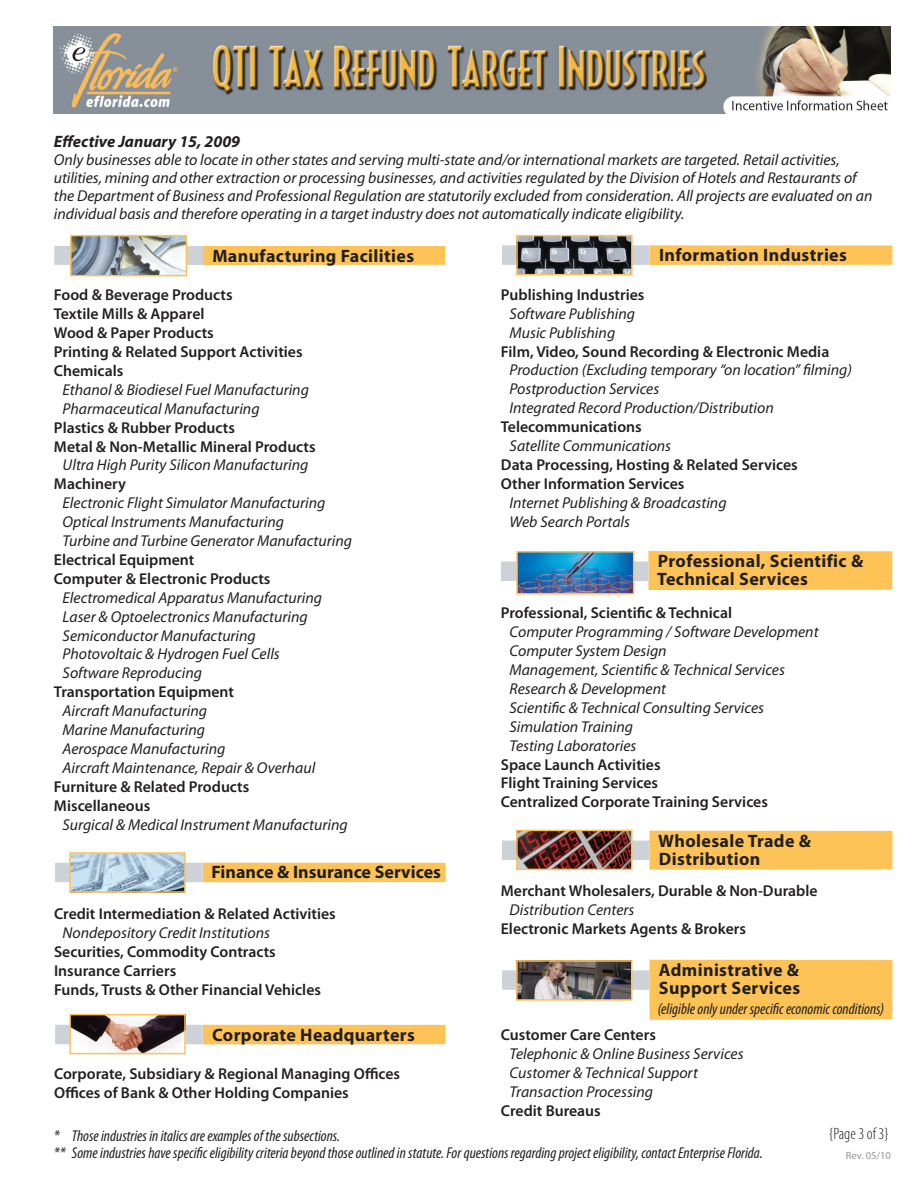
<style>
.page{position:relative;width:918px;height:1188px;background:#fff}
.page>*{position:absolute;margin:0;border:0;box-sizing:border-box;transform-origin:0 0}
.t1{font:700 18px/18px "Myriad Pro";letter-spacing:.02em;color:#231f20}
.t2{font:700 18px "Myriad Pro";color:#231f20}
.t3{font:italic 700 16.5px "Myriad Pro";color:#231f20}
.t4{font:300 condensed 16.5px "Myriad Pro";color:#231f20}
.t5{font:italic 15.75px/18.9px "Myriad Pro";color:#231f20}
.t6{font:600 15.75px/18.9px "Myriad Pro";color:#231f20}
.t7{font:italic condensed 15.75px/16.5px "Myriad Pro";color:#231f20}
.t8{font:10.5px "Myriad Pro";color:#939598}
</style>
<div class="page">
<img style="left:53px;top:27px;width:837px;height:86px">
<div style="left:648px;top:551px;width:244px;height:39px;background:#fec357"></div>
<div style="left:501px;top:561px;width:147px;height:20px;background:#ccd2d7"></div>
<img style="left:519px;top:554px;width:112px;height:38px">
<div style="left:516px;top:551px;width:118px;height:44px;border:2px solid #fec357"></div>
<div style="left:54px;top:246px;width:149px;height:19px;background:#ccd2d7"></div>
<img style="left:73px;top:238px;width:111px;height:35px">
<div style="left:70px;top:235px;width:117px;height:41px;border:2px solid #fec357"></div>
<div style="left:203px;top:246px;width:242px;height:19px;background:#fec357"></div>
<div style="left:203px;top:863px;width:243px;height:19px;background:#fec357"></div>
<div style="left:55px;top:863px;width:148px;height:19px;background:#ccd2d7"></div>
<img style="left:72px;top:855px;width:111px;height:35px">
<div style="left:69px;top:852px;width:117px;height:41px;border:2px solid #fec357"></div>
<div style="left:650px;top:245px;width:242px;height:20px;background:#fec357"></div>
<div style="left:502px;top:245px;width:148px;height:20px;background:#ccd2d7"></div>
<img style="left:519px;top:238px;width:111px;height:34px">
<div style="left:516px;top:235px;width:117px;height:40px;border:2px solid #fec357"></div>
<div style="left:203px;top:1025px;width:243px;height:19px;background:#fec357"></div>
<div style="left:55px;top:1025px;width:148px;height:19px;background:#ccd2d7"></div>
<img style="left:72px;top:1017px;width:111px;height:34px">
<div style="left:69px;top:1014px;width:117px;height:40px;border:2px solid #fec357"></div>
<div style="left:502px;top:841px;width:147px;height:19px;background:#ccd2d7"></div>
<img style="left:519px;top:833px;width:111px;height:34px">
<div style="left:516px;top:830px;width:117px;height:40px;border:2px solid #fec357"></div>
<div style="left:649px;top:831px;width:243px;height:39px;background:#fec357"></div>
<div style="left:502px;top:970px;width:148px;height:20px;background:#ccd2d7"></div>
<div style="left:649px;top:960px;width:243px;height:60px;background:#fec357"></div>
<img style="left:519px;top:963px;width:110px;height:35px">
<div style="left:516px;top:960px;width:116px;height:41px;border:2px solid #fec357"></div>
<p class="t3" style="left:54px;top:131px;width:188px">Effective January 15, 2009</p>
<p class="t5" style="left:54px;top:151px;width:820px;line-height:18px">Only businesses able to locate in other states and serving multi-state and/or international markets are targeted. Retail activities, utilities, mining and other extraction or processing businesses, and activities regulated by the Division of Hotels and Restaurants of the Department of Business and Professional Regulation are statutorily excluded from consideration. All projects are evaluated on an individual basis and therefore operating in a target industry does not automatically indicate eligibility.</p>
<p class="t1" style="left:212px;top:246px;width:203px">Manufacturing Facilities</p>
<p class="t6" style="left:54px;top:285px;width:250px">Food &amp; Beverage Products<br>Textile Mills &amp; Apparel<br>Wood &amp; Paper Products<br>Printing &amp; Related Support Activities<br>Chemicals</p>
<p class="t5" style="left:63px;top:380px;width:248px">Ethanol &amp; Biodiesel Fuel Manufacturing<br>Pharmaceutical Manufacturing</p>
<p class="t6" style="left:54px;top:418px;width:263px">Plastics &amp; Rubber Products<br>Metal &amp; Non-Metallic Mineral Products</p>
<p class="t5" style="left:63px;top:456px;width:247px">Ultra High Purity Silicon Manufacturing</p>
<p class="t6" style="left:54px;top:474px;width:74px">Machinery</p>
<p class="t5" style="left:63px;top:494px;width:291px">Electronic Flight Simulator Manufacturing<br>Optical Instruments Manufacturing<br>Turbine and Turbine Generator Manufacturing</p>
<p class="t6" style="left:54px;top:550px;width:218px">Electrical Equipment<br>Computer &amp; Electronic Products</p>
<p class="t5" style="left:63px;top:588px;width:261px">Electromedical Apparatus Manufacturing Laser &amp; Optoelectronics Manufacturing Semiconductor Manufacturing Photovoltaic &amp; Hydrogen Fuel Cells Software Reproducing</p>
<p class="t6" style="left:54px;top:682px;width:182px">Transportation Equipment</p>
<p class="t5" style="left:63px;top:702px;width:254px">Aircraft Manufacturing<br>Marine Manufacturing<br>Aerospace Manufacturing<br>Aircraft Maintenance, Repair &amp; Overhaul</p>
<p class="t6" style="left:54px;top:777px;width:197px">Furniture &amp; Related Products<br>Miscellaneous</p>
<p class="t5" style="left:63px;top:815px;width:287px">Surgical &amp; Medical Instrument Manufacturing</p>
<p class="t2" style="left:211px;top:861px;width:231px">Finance &amp; Insurance Services</p>
<p class="t6" style="left:54px;top:904px;width:283px">Credit Intermediation &amp; Related Activities</p>
<p class="t5" style="left:63px;top:923px;width:209px">Nondepository Credit Institutions</p>
<p class="t6" style="left:54px;top:942px;width:269px">Securities, Commodity Contracts<br>Insurance Carriers<br>Funds, Trusts &amp; Other Financial Vehicles</p>
<p class="t1" style="left:212px;top:1025px;width:204px">Corporate Headquarters</p>
<p class="t6" style="left:54px;top:1064px;width:348px">Corporate, Subsidiary &amp; Regional Managing Offices<br>Offices of Bank &amp; Other Holding Companies</p>
<p class="t1" style="left:659px;top:245px;width:189px">Information Industries</p>
<p class="t6" style="left:501px;top:285px;width:145px">Publishing Industries</p>
<p class="t5" style="left:510px;top:304px;width:127px">Software Publishing<br>Music Publishing</p>
<p class="t6" style="left:501px;top:341px;width:330px">Film, Video, Sound Recording &amp; Electronic Media</p>
<p class="t5" style="left:510px;top:361px;width:344px">Production (Excluding temporary “on location” filming)<br>Postproduction Services<br>Integrated Record Production/Distribution</p>
<p class="t6" style="left:501px;top:417px;width:142px">Telecommunications</p>
<p class="t5" style="left:510px;top:437px;width:163px">Satellite Communications</p>
<p class="t6" style="left:501px;top:455px;width:298px">Data Processing, Hosting &amp; Related Services<br>Other Information Services</p>
<p class="t5" style="left:510px;top:493px;width:219px">Internet Publishing &amp; Broadcasting<br>Web Search Portals</p>
<p class="t1" style="left:657px;top:551px;width:208px">Professional, Scientific &amp;<br>Technical Services</p>
<p class="t6" style="left:501px;top:603px;width:233px">Professional, Scientific &amp; Technical</p>
<p class="t5" style="left:509px;top:623px;width:311px">Computer Programming / Software Development<br>Computer System Design<br>Management, Scientific &amp; Technical Services<br>Research &amp; Development<br>Scientific &amp; Technical Consulting Services<br>Simulation Training<br>Testing Laboratories</p>
<p class="t6" style="left:501px;top:754px;width:269px">Space Launch Activities<br>Flight Training Services<br>Centralized Corporate Training Services</p>
<p class="t1" style="left:658px;top:832px;width:154px">Wholesale Trade &amp;<br>Distribution</p>
<p class="t6" style="left:501px;top:881px;width:318px">Merchant Wholesalers, Durable &amp; Non-Durable</p>
<p class="t5" style="left:509px;top:900px;width:126px">Distribution Centers</p>
<p class="t6" style="left:501px;top:918px;width:247px">Electronic Markets Agents &amp; Brokers</p>
<p class="t1" style="left:659px;top:961px;width:143px">Administrative &amp;<br>Support Services</p>
<p class="t7" style="left:658px;top:1000px;width:228px">(eligible only under specific economic conditions)</p>
<p class="t6" style="left:501px;top:1025px;width:156px">Customer Care Centers</p>
<p class="t5" style="left:510px;top:1045px;width:236px">Telephonic &amp; Online Business Services<br>Customer &amp; Technical Support<br>Transaction Processing</p>
<p class="t6" style="left:501px;top:1101px;width:101px">Credit Bureaus</p>
<p class="t7" style="left:54px;top:1128px;width:711px">* Those industries in italics are examples of the subsections.<br>** Some industries have specific eligibility criteria beyond those outlined in statute. For questions regarding project eligibility, contact Enterprise Florida.</p>
<p class="t4" style="left:829px;top:1125px;width:61px">{Page 3 of 3}</p>
<p class="t8" style="left:846px;top:1149px;width:47px">Rev. 05/10</p>
</div>
